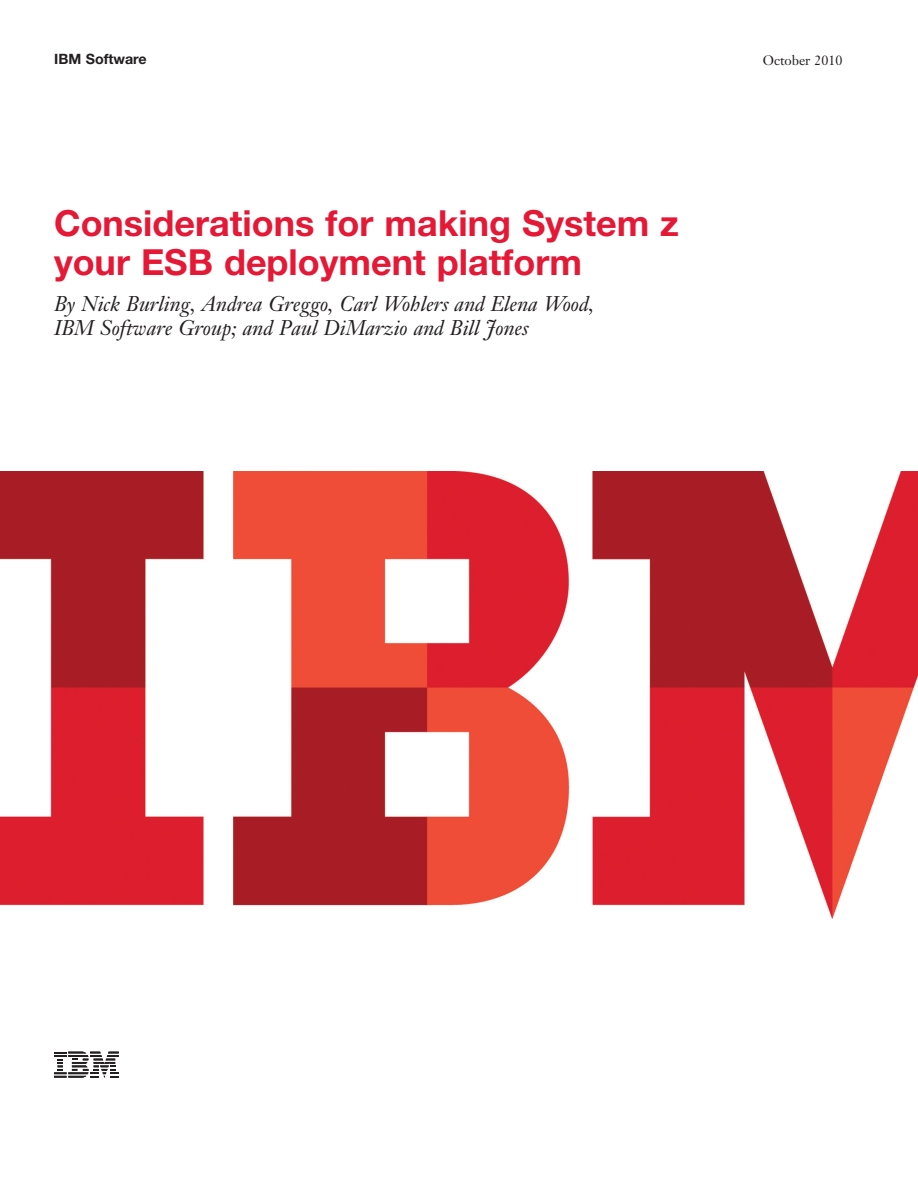
<style>
.page{position:relative;width:918px;height:1188px;background:#fff}
.page>*{position:absolute;margin:0;border:0;box-sizing:border-box;transform-origin:0 0}
.t1{font:700 36px/39px "Helvetica Neue";color:#e51836}
.t2{font:italic 21px/24px "Janson Text";color:#231f20}
.t3{font:700 14.25px "Helvetica Neue";color:#231f20}
.t4{font:13.5px "Janson Text";color:#231f20}
</style>
<div class="page">
<svg style="left:54px;top:1052px;width:65px;height:26px"></svg>
<img style="left:0;top:472px;width:918px;height:446px">
<p class="t3" style="left:54px;top:54px;width:94px">IBM Software</p>
<p class="t4" style="left:763px;top:54px;width:81px">October 2010</p>
<h1 class="t1" style="left:54px;top:207px;width:626px">Considerations for making System z your ESB deployment platform</h1>
<p class="t2" style="left:54px;top:294px;width:542px">By Nick Burling, Andrea Greggo, Carl Wohlers and Elena Wood,<br>IBM Software Group; and Paul DiMarzio and Bill Jones</p>
</div>
